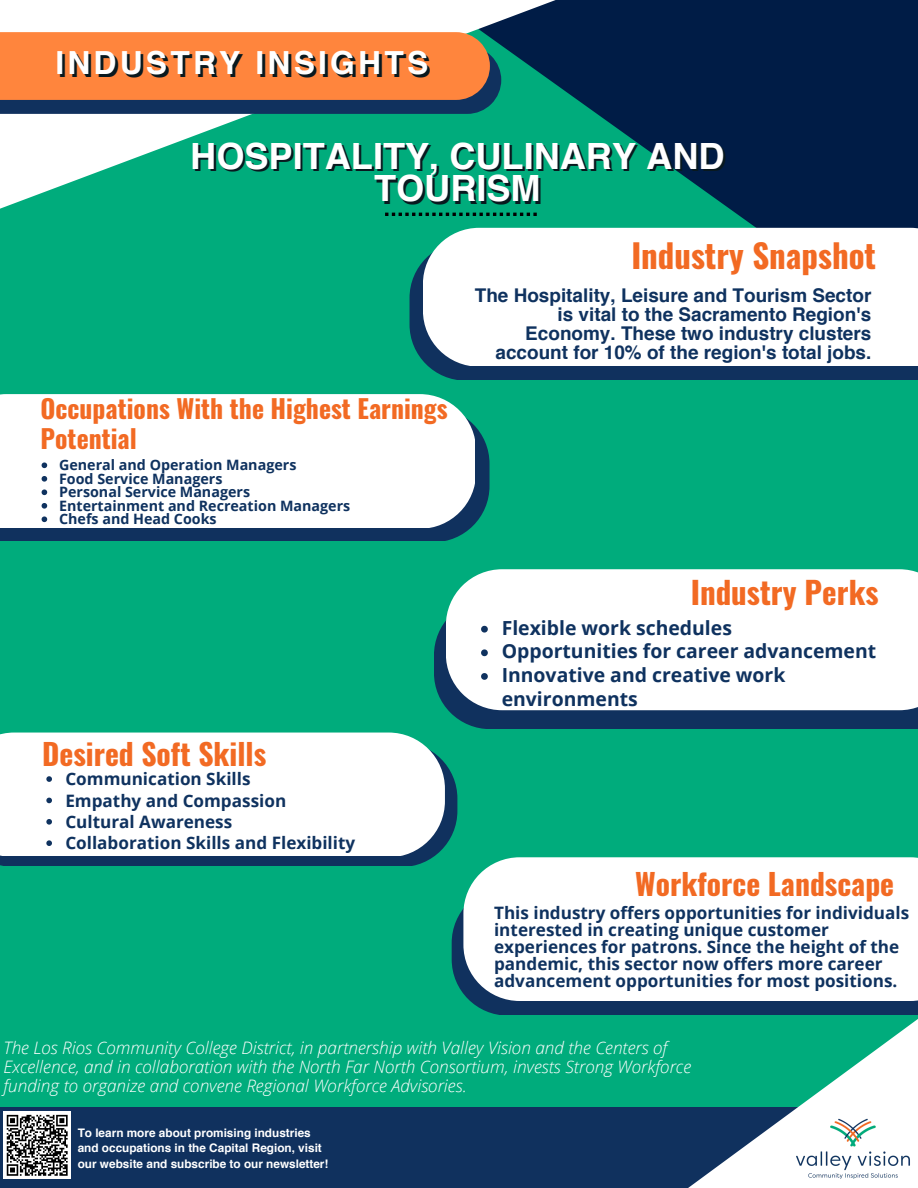
<style>
.page{position:relative;width:918px;height:1188px;background:#00ac7c}
.page>*{position:absolute;margin:0;border:0;box-sizing:border-box;transform-origin:0 0}
.t1{font:700 36.15px/32.7px "Helvetica";color:#fff;text-align:center}
.t2{font:700 32.85px "Oswald";color:#f26a23}
.t3{font:700 31.8px "Helvetica";letter-spacing:.1em;color:#09191f}
.t4{font:700 30.9px "Oswald";color:#f26a23}
.t5{font:700 29.55px "Oswald";color:#f26a23}
.t6{font:700 25.65px/30.3px "Oswald";color:#f26a23}
.t7{font:700 19.35px/23.7px "Open Sans";color:#0f325f}
.t8{font:700 18.9px/19.2px "Helvetica";color:#0f325f;text-align:right}
.t9{font:700 17.1px/16.8px "Open Sans";color:#0f325f}
.t10{font:italic 300 17.1px/19px "Open Sans";color:#fff}
.t11{font:700 14.25px/13.5px "Open Sans";color:#0f325f}
.t12{font:700 11.85px/15.8px "Helvetica";color:#fff}
</style>
<div class="page">
<svg style="left:434px;top:620px;width:484px;height:109px;background:#103d61"></svg>
<div style="left:446px;top:569px;width:472px;height:141px;background:#fff"></div>
<div style="left:0;top:1107px;width:814px;height:81px;background:#10315e"></div>
<svg style="left:688px;top:1019px;width:230px;height:169px"></svg>
<svg style="left:0;top:762px;width:457px;height:104px;background:#0f4162"></svg>
<div style="left:0;top:733px;width:444px;height:123px;background:#fff"></div>
<svg style="left:452px;top:909px;width:466px;height:106px;background:#0e3c60"></svg>
<div style="left:463px;top:857px;width:455px;height:144px;background:#fff"></div>
<svg style="left:587px;top:0;width:331px;height:228px;background:#002f4d"></svg>
<svg style="left:0;top:0;width:587px;height:228px"></svg>
<svg style="left:410px;top:261px;width:508px;height:119px;background:#0e3b60"></svg>
<div style="left:423px;top:228px;width:495px;height:138px;background:#fff"></div>
<svg style="left:0;top:32px;width:501px;height:82px;background:#ce7644"></svg>
<svg style="left:0;top:426px;width:490px;height:115px;background:#0e3e61"></svg>
<div style="left:0;top:394px;width:475px;height:134px;background:#fff"></div>
<img style="left:788px;top:1110px;width:130px;height:78px">
<svg style="left:385px;top:213px;width:152px;height:3px"></svg>
<div style="left:3px;top:1112px;width:68px;height:67px;background:#fff"></div>
<svg style="left:6px;top:1114px;width:62px;height:62px"></svg>
<svg style="left:46px;top:776px;width:6px;height:6px"></svg>
<svg style="left:46px;top:798px;width:6px;height:5px"></svg>
<svg style="left:46px;top:819px;width:6px;height:6px"></svg>
<svg style="left:46px;top:840px;width:6px;height:6px"></svg>
<svg style="left:481px;top:626px;width:7px;height:7px"></svg>
<svg style="left:481px;top:649px;width:7px;height:7px"></svg>
<svg style="left:481px;top:673px;width:7px;height:7px"></svg>
<svg style="left:42px;top:462px;width:5px;height:6px"></svg>
<svg style="left:42px;top:476px;width:5px;height:6px"></svg>
<svg style="left:42px;top:489px;width:5px;height:6px"></svg>
<svg style="left:42px;top:503px;width:5px;height:6px"></svg>
<svg style="left:42px;top:516px;width:5px;height:6px"></svg>
<h3 class="t3" style="left:58px;top:52px;width:374px">INDUSTRY INSIGHTS</h3>
<h1 class="t1" style="left:190px;top:143px;width:536px">HOSPITALITY, CULINARY AND<br>TOURISM</h1>
<h2 class="t2" style="left:631px;top:230px;width:246px">Industry Snapshot</h2>
<h3 class="t6" style="left:41px;top:392px;width:409px">Occupations With the Highest Earnings<br>Potential</h3>
<p class="t11" style="left:59px;top:458px;width:293px">General and Operation Managers<br>Food Service Managers<br>Personal Service Managers<br>Entertainment and Recreation Managers<br>Chefs and Head Cooks</p>
<h3 class="t5" style="left:42px;top:731px;width:226px">Desired Soft Skills</h3>
<p class="t9" style="left:65px;top:768px;width:291px;line-height:21.3px">Communication Skills<br>Empathy and Compassion<br>Cultural Awareness<br>Collaboration Skills and Flexibility</p>
<p class="t8" style="left:475px;top:287px;width:398px">The Hospitality, Leisure and Tourism Sector is vital to the Sacramento Region's Economy. These two industry clusters account for 10% of the region's total jobs.</p>
<h3 class="t4" style="left:691px;top:568px;width:189px">Industry Perks</h3>
<p class="t7" style="left:502px;top:615px;width:376px">Flexible work schedules<br>Opportunities for career advancement<br>Innovative and creative work environments</p>
<h3 class="t5" style="left:635px;top:861px;width:261px">Workforce Landscape</h3>
<p class="t9" style="left:494px;top:904px;width:417px">This industry offers opportunities for individuals interested in creating unique customer experiences for patrons. Since the height of the pandemic, this sector now offers more career advancement opportunities for most positions.</p>
<p class="t10" style="left:3px;top:1038px;width:689px">The Los Rios Community College District, in partnership with Valley Vision and the Centers of<br>Excellence, and in collaboration with the North Far North Consortium, invests Strong Workforce funding to organize and convene Regional Workforce Advisories.</p>
<p class="t12" style="left:78px;top:1125px;width:252px">To learn more about promising industries and occupations in the Capital Region, visit our website and subscribe to our newsletter!</p>
</div>
